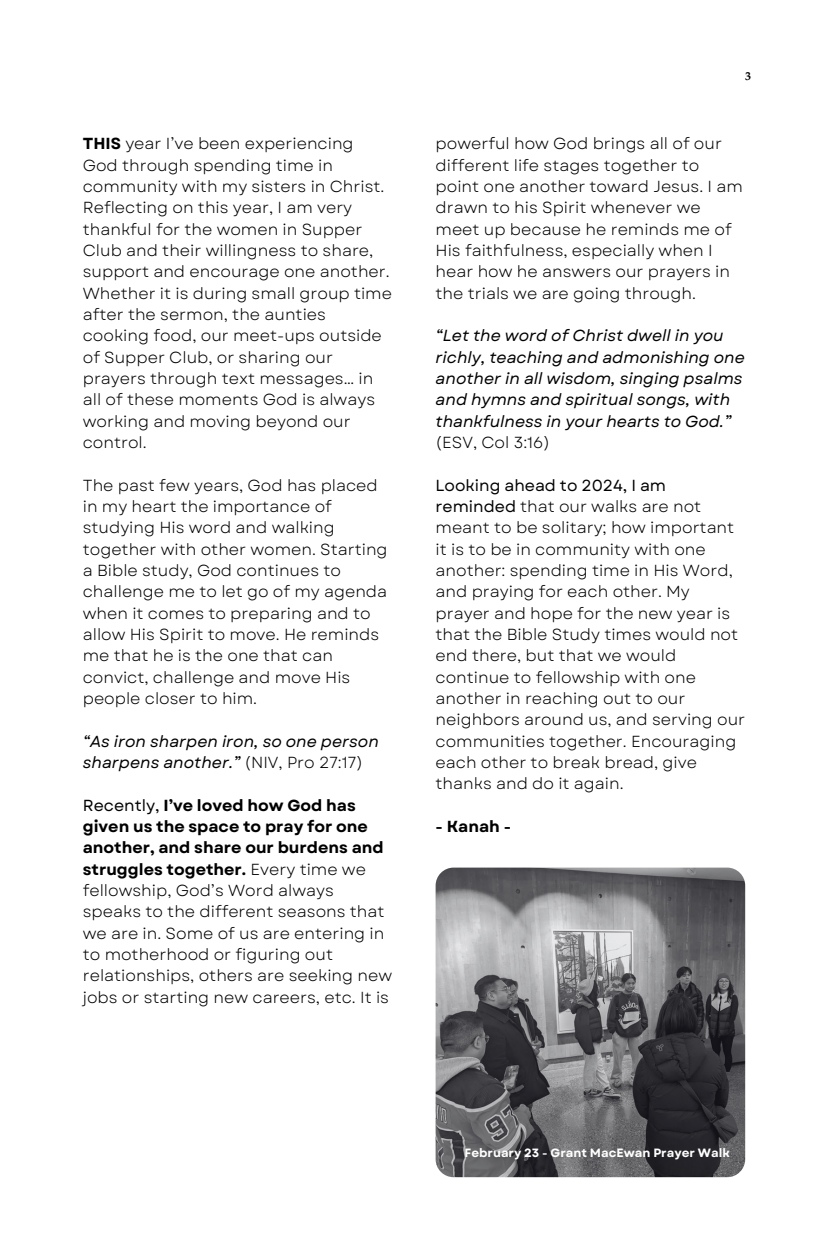
<style>
.page{position:relative;width:828px;height:1260px;background:#fff}
.page>*{position:absolute;margin:0;border:0;box-sizing:border-box;transform-origin:0 0}
.t1{font:16px/21.4px "Garet";color:#000}
.t2{font:italic 16px/21.4px "Garet";color:#000}
.t3{font:700 16px "Garet";color:#000}
.t4{font:700 12px "Garet";color:#fff}
.t5{font:700 12px "Te X Gyre Pagella";color:#000}
.s1{font-weight:700}
.s2{font-style:normal}
.s3{font-style:inherit}
</style>
<div class="page">
<img style="left:436px;top:868px;width:309px;height:309px;border-radius:18px">
<h2 class="t1" style="left:83px;top:133px;width:311px"><span class="s1">THIS</span> year I’ve been experiencing<br>God through spending time in community with my sisters in Christ.<br>Reflecting on this year, I am very thankful for the women in Supper<br>Club and their willingness to share, support and encourage one another.<br>Whether it is during small group time after the sermon, the aunties cooking food, our meet-ups outside of Supper Club, or sharing our prayers through text messages… in all of these moments God is always working and moving beyond our control.</h2>
<h2 class="t1" style="left:83px;top:475px;width:306px">The past few years, God has placed in my heart the importance of studying His word and walking together with other women. Starting a Bible study, God continues to challenge me to let go of my agenda when it comes to preparing and to allow His Spirit to move. He reminds me that he is the one that can convict, challenge and move His people closer to him.</h2>
<h2 class="t2" style="left:83px;top:731px;width:298px">“As iron sharpen iron, so one person sharpens another.” <span class="s2">(NIV, Pro 27:17)</span></h2>
<h2 class="t1" style="left:83px;top:795px;width:311px"><span class="s3">Recently,</span> <span class="s1">I’ve loved how God has given us the space to pray for one another, and share our burdens and struggles together.</span> Every time we fellowship, God’s Word always speaks to the different seasons that we are in. Some of us are entering in to motherhood or figuring out relationships, others are seeking new jobs or starting new careers, etc. It is</h2>
<p class="t5" style="left:745px;top:66px;width:7px">3</p>
<h2 class="t1" style="left:436px;top:133px;width:309px">powerful how God brings all of our different life stages together to point one another toward Jesus. I am drawn to his Spirit whenever we meet up because he reminds me of His faithfulness, especially when I hear how he answers our prayers in the trials we are going through.</h2>
<h2 class="t2" style="left:436px;top:325px;width:311px">“Let the word of Christ dwell in you richly, teaching and admonishing one another in all wisdom, singing psalms and hymns and spiritual songs, with thankfulness in your hearts to God.” <span class="s2">(ESV, Col 3:16)</span></h2>
<h1 class="t1" style="left:436px;top:475px;width:311px"><span class="s3">Looking ahead to 2024, I am reminded</span> that our walks are not meant to be solitary; how important it is to be in community with one another: spending time in His Word, and praying for each other. My prayer and hope for the new year is that the Bible Study times would not end there, but that we would continue to fellowship with one another in reaching out to our neighbors around us, and serving our communities together. Encouraging each other to break bread, give thanks and do it again.</h1>
<p class="t3" style="left:436px;top:815px;width:77px">- Kanah -</p>
<h2 class="t4" style="left:465px;top:1145px;width:267px">February 23 - Grant MacEwan Prayer Walk</h2>
</div>
